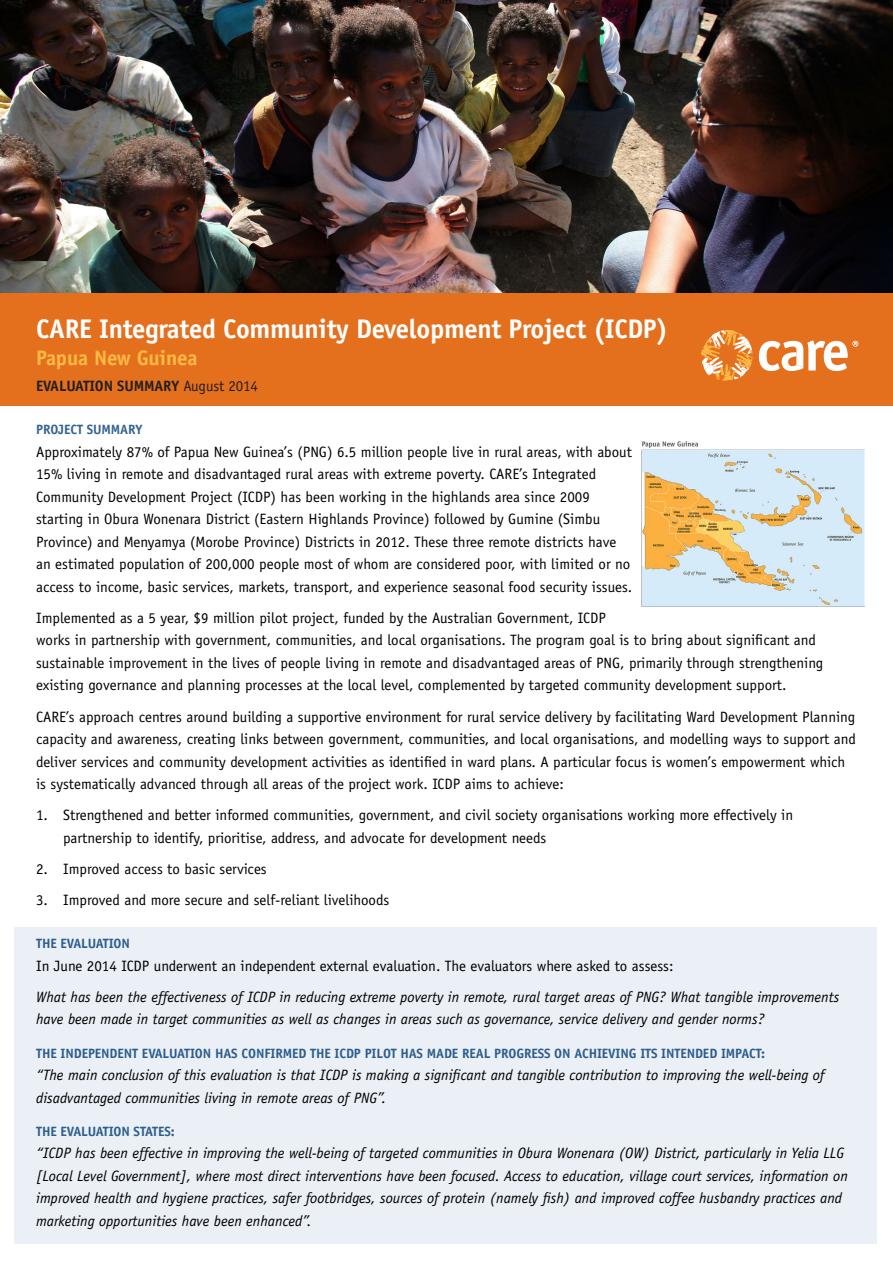
<style>
.page{position:relative;width:893px;height:1263px;background:#fff}
.page>*{position:absolute;margin:0;border:0;box-sizing:border-box;transform-origin:0 0}
.Sub-Heading_-_Orange{font:700 27px "Officina Sans";letter-spacing:-.01em;color:#fff}
.Sub-Heading_-_Orange-2{font:700 21px "Officina Sans";letter-spacing:-.01em;color:#fdb945}
.Paragraph_Style_-_3{font:15px/22.5px "Officina Sans";color:#000}
.Paragraph_Style_-_3-2{font:italic 15px/22.5px "Officina Sans";color:#000}
.Sub-Heading_-_Orange-3{font:700 15px "Officina Sans";letter-spacing:-.01em;color:#231f20}
.Sub-Heading_-_Upperc{font:700 13.5px "Officina Sans";letter-spacing:-.01em;color:#336491}
.s1{font-weight:400}
</style>
<div class="page">
<div style="left:15px;top:928px;width:862px;height:316px;background:#ebf0f7"></div>
<img style="left:0;top:0;width:893px;height:293px">
<div style="left:0;top:293px;width:893px;height:113px;background:#e4701e"></div>
<img style="left:641px;top:441px;width:224px;height:166px">
<svg style="left:701px;top:330px;width:51px;height:51px"></svg>
<svg style="left:759px;top:340px;width:99px;height:31px"></svg>
<p class="Sub-Heading_-_Orange" style="left:36px;top:312px;width:634px">CARE Integrated Community Development Project (ICDP)</p>
<p class="Sub-Heading_-_Orange-2" style="left:36px;top:344px;width:163px">Papua New Guinea</p>
<p class="Sub-Heading_-_Orange-3" style="left:36px;top:377px;width:223px">EVALUATION SUMMARY <span class="s1">August 2014</span></p>
<p class="Sub-Heading_-_Upperc" style="left:36px;top:421px;width:108px">PROJECT SUMMARY</p>
<p class="Paragraph_Style_-_3" style="left:36px;top:441px;width:597px">Approximately 87% of Papua New Guinea’s (PNG) 6.5 million people live in rural areas, with about 15% living in remote and disadvantaged rural areas with extreme poverty. CARE’s Integrated Community Development Project (ICDP) has been working in the highlands area since 2009 starting in Obura Wonenara District (Eastern Highlands Province) followed by Gumine (Simbu Province) and Menyamya (Morobe Province) Districts in 2012. These three remote districts have an estimated population of 200,000 people most of whom are considered poor, with limited or no access to income, basic services, markets, transport, and experience seasonal food security issues.</p>
<p class="Paragraph_Style_-_3" style="left:36px;top:607px;width:789px">Implemented as a 5 year, $9 million pilot project, funded by the Australian Government, ICDP<br>works in partnership with government, communities, and local organisations. The program goal is to bring about significant and sustainable improvement in the lives of people living in remote and disadvantaged areas of PNG, primarily through strengthening existing governance and planning processes at the local level, complemented by targeted community development support.</p>
<p class="Paragraph_Style_-_3" style="left:36px;top:705px;width:821px">CARE’s approach centres around building a supportive environment for rural service delivery by facilitating Ward Development Planning capacity and awareness, creating links between government, communities, and local organisations, and modelling ways to support and deliver services and community development activities as identified in ward plans. A particular focus is women’s empowerment which is systematically advanced through all areas of the project work. ICDP aims to achieve:</p>
<p class="Paragraph_Style_-_3" style="left:63px;top:804px;width:731px;text-indent:-27px">1. Strengthened and better informed communities, government, and civil society organisations working more effectively in partnership to identify, prioritise, address, and advocate for development needs</p>
<p class="Paragraph_Style_-_3" style="left:36px;top:857px;width:232px">2. Improved access to basic services</p>
<p class="Paragraph_Style_-_3" style="left:36px;top:888px;width:355px">3. Improved and more secure and self-reliant livelihoods</p>
<p class="Sub-Heading_-_Upperc" style="left:36px;top:935px;width:95px">THE EVALUATION</p>
<p class="Paragraph_Style_-_3" style="left:36px;top:954px;width:639px">In June 2014 ICDP underwent an independent external evaluation. The evaluators where asked to assess:</p>
<p class="Paragraph_Style_-_3-2" style="left:36px;top:985px;width:805px">What has been the effectiveness of ICDP in reducing extreme poverty in remote, rural target areas of PNG? What tangible improvements have been made in target communities as well as changes in areas such as governance, service delivery and gender norms?</p>
<p class="Sub-Heading_-_Upperc" style="left:36px;top:1044px;width:731px">THE INDEPENDENT EVALUATION HAS CONFIRMED THE ICDP PILOT HAS MADE REAL PROGRESS ON ACHIEVING ITS INTENDED IMPACT:</p>
<p class="Paragraph_Style_-_3-2" style="left:36px;top:1064px;width:790px">“The main conclusion of this evaluation is that ICDP is making a significant and tangible contribution to improving the well-being of disadvantaged communities living in remote areas of PNG”.</p>
<p class="Sub-Heading_-_Upperc" style="left:36px;top:1123px;width:140px">THE EVALUATION STATES:</p>
<p class="Paragraph_Style_-_3-2" style="left:36px;top:1142px;width:813px">“ICDP has been effective in improving the well-being of targeted communities in Obura Wonenara (OW) District, particularly in Yelia LLG [Local Level Government], where most direct interventions have been focused. Access to education, village court services, information on improved health and hygiene practices, safer footbridges, sources of protein (namely fish) and improved coffee husbandry practices and marketing opportunities have been enhanced”.</p>
</div>
